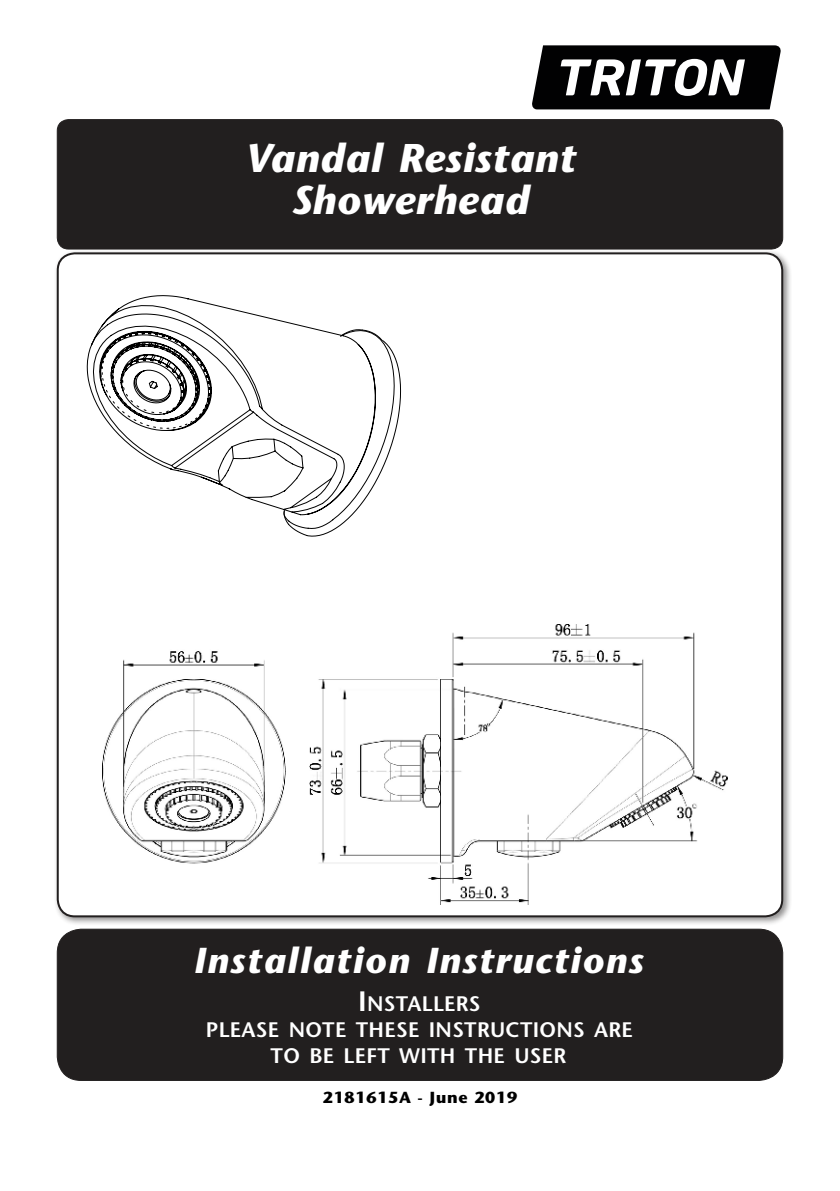
<style>
.page{position:relative;width:840px;height:1191px;background:#fff}
.page>*{position:absolute;margin:0;border:0;box-sizing:border-box;transform-origin:0 0}
.t1{font:italic 700 40px/41.6px "Stone Sans Std";letter-spacing:.02em;color:#fff;text-align:center}
.t2{font:italic 700 36px "Stone Sans Std";letter-spacing:.05em;color:#fff}
.t3{font:600 21px/26px "Stone Sans Std";letter-spacing:.015em;color:#fff;text-align:center}
.t4{font:700 16px "Stone Sans Std";letter-spacing:.05em;color:#000}
.s1{font-size:28px}
</style>
<div class="page">
<div style="left:54px;top:249px;width:737px;height:677px;background:#221f1f;opacity:.5"></div>
<div style="left:58px;top:253px;width:723px;height:663px;background:#fff;border-radius:17px"></div>
<div style="left:57px;top:120px;width:725px;height:129px;background:#221f1f;border-radius:11px"></div>
<div style="left:57px;top:119px;width:725px;height:130px;border:1px solid #221f1f;border-radius:11px"></div>
<div style="left:57px;top:929px;width:725px;height:151px;background:#221f1f;border-radius:24px"></div>
<div style="left:57px;top:928px;width:725px;height:153px;border:1px solid #221f1f;border-radius:24px"></div>
<svg style="left:532px;top:45px;width:248px;height:64px"></svg>
<svg style="left:87px;top:295px;width:230px;height:215px"></svg>
<svg style="left:283px;top:329px;width:117px;height:207px"></svg>
<img style="left:103px;top:624px;width:623px;height:280px">
<h1 class="t1" style="left:245px;top:137px;width:332px">Vandal Resistant<br>Showerhead</h1>
<h2 class="t2" style="left:193px;top:940px;width:451px">Installation Instructions</h2>
<p class="t3" style="left:206px;top:990px;width:428px"><span class="s1">I</span>NSTALLERS<br>PLEASE NOTE THESE INSTRUCTIONS ARE<br>TO BE LEFT WITH THE USER</p>
<p class="t4" style="left:323px;top:1091px;width:196px">2181615A - June 2019</p>
</div>
